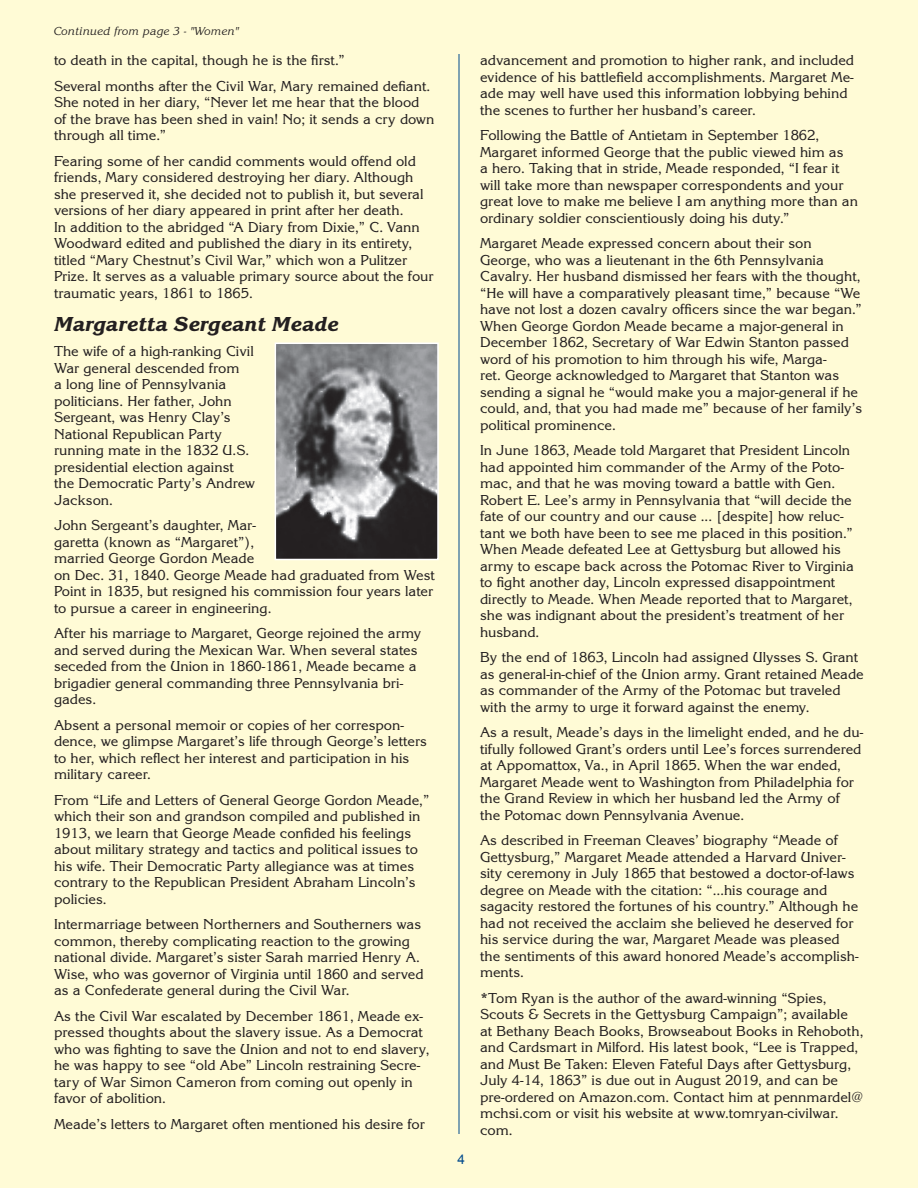
<style>
.page{position:relative;width:918px;height:1188px;background:#fffbd6}
.page>*{position:absolute;margin:0;border:0;box-sizing:border-box;transform-origin:0 0}
.t1{font:21px "Korinna Extra Bold Italic DTC";color:#231f20}
.t2{font:15px/16.5px "Korinna Regular DTC";color:#231f20}
.t3{font:13.5px "Arial";color:#004a8d}
.t4{font:12px "Korinna Regular Italic DTC";color:#231f20}
</style>
<div class="page">
<hr style="left:459px;top:54px;width:1px;height:1080px;background:#004a8d">
<img style="left:278px;top:346px;width:158px;height:211px">
<div style="left:275px;top:343px;width:164px;height:217px;border:2px solid #fff"></div>
<p class="t4" style="left:53px;top:24px;width:187px">Continued from page 3 - "Women"</p>
<p class="t2" style="left:54px;top:48px;width:378px;line-height:25.5px">to death in the capital, though he is the first.”<br>Several months after the Civil War, Mary remained defiant.</p>
<p class="t2" style="left:54px;top:94px;width:382px">She noted in her diary, “Never let me hear that the blood of the brave has been shed in vain! No; it sends a cry down through all time.”</p>
<p class="t2" style="left:54px;top:153px;width:381px">Fearing some of her candid comments would offend old friends, Mary considered destroying her diary. Although she preserved it, she decided not to publish it, but several versions of her diary appeared in print after her death.<br>In addition to the abridged “A Diary from Dixie,” C. Vann Woodward edited and published the diary in its entirety, titled “Mary Chestnut’s Civil War,” which won a Pulitzer Prize. It serves as a valuable primary source about the four traumatic years, 1861 to 1865.</p>
<h1 class="t1" style="left:54px;top:312px;width:286px">Margaretta Sergeant Meade</h1>
<p class="t2" style="left:54px;top:343px;width:203px">The wife of a high-ranking Civil<br>War general descended from<br>a long line of Pennsylvania politicians. Her father, John<br>Sergeant, was Henry Clay’s<br>National Republican Party running mate in the 1832 U.S. presidential election against the Democratic Party’s Andrew<br>Jackson.</p>
<p class="t2" style="left:54px;top:517px;width:382px">John Sergeant’s daughter, Mar-<br>garetta (known as “Margaret”),<br>married George Gordon Meade<br>on Dec. 31, 1840. George Meade had graduated from West Point in 1835, but resigned his commission four years later to pursue a career in engineering.</p>
<p class="t2" style="left:54px;top:625px;width:369px">After his marriage to Margaret, George rejoined the army and served during the Mexican War. When several states seceded from the Union in 1860-1861, Meade became a brigadier general commanding three Pennsylvania bri&shy;gades.</p>
<p class="t2" style="left:54px;top:717px;width:374px">Absent a personal memoir or copies of her correspon&shy;dence, we glimpse Margaret’s life through George’s letters to her, which reflect her interest and participation in his military career.</p>
<p class="t2" style="left:54px;top:792px;width:377px">From “Life and Letters of General George Gordon Meade,” which their son and grandson compiled and published in 1913, we learn that George Meade confided his feelings about military strategy and tactics and political issues to his wife. Their Democratic Party allegiance was at times contrary to the Republican President Abraham Lincoln’s policies.</p>
<p class="t2" style="left:54px;top:916px;width:371px">Intermarriage between Northerners and Southerners was common, thereby complicating reaction to the growing national divide. Margaret’s sister Sarah married Henry A.<br>Wise, who was governor of Virginia until 1860 and served as a Confederate general during the Civil War.</p>
<p class="t2" style="left:54px;top:1008px;width:377px">As the Civil War escalated by December 1861, Meade ex&shy;pressed thoughts about the slavery issue. As a Democrat who was fighting to save the Union and not to end slavery, he was happy to see “old Abe” Lincoln restraining Secre&shy;tary of War Simon Cameron from coming out openly in favor of abolition.</p>
<p class="t2" style="left:54px;top:1116px;width:372px">Meade’s letters to Margaret often mentioned his desire for</p>
<p class="t3" style="left:457px;top:1150px;width:9px">4</p>
<p class="t2" style="left:480px;top:52px;width:375px">advancement and promotion to higher rank, and included evidence of his battlefield accomplishments. Margaret Me&shy;ade may well have used this information lobbying behind the scenes to further her husband’s career.</p>
<p class="t2" style="left:480px;top:127px;width:379px">Following the Battle of Antietam in September 1862, Margaret informed George that the public viewed him as<br>a hero. Taking that in stride, Meade responded, “I fear it will take more than newspaper correspondents and your great love to make me believe I am anything more than an ordinary soldier conscientiously doing his duty.”</p>
<p class="t2" style="left:480px;top:235px;width:384px">Margaret Meade expressed concern about their son George, who was a lieutenant in the 6th Pennsylvania Cavalry. Her husband dismissed her fears with the thought, “He will have a comparatively pleasant time,” because “We have not lost a dozen cavalry officers since the war began.” When George Gordon Meade became a major-general in December 1862, Secretary of War Edwin Stanton passed word of his promotion to him through his wife, Marga-<br>ret. George acknowledged to Margaret that Stanton was sending a signal he “would make you a major-general if he could, and, that you had made me” because of her family’s political prominence.</p>
<p class="t2" style="left:480px;top:442px;width:375px">In June 1863, Meade told Margaret that President Lincoln had appointed him commander of the Army of the Poto&shy;mac, and that he was moving toward a battle with Gen.<br>Robert E. Lee’s army in Pennsylvania that “will decide the fate of our country and our cause ... [despite] how reluc&shy;tant we both have been to see me placed in this position.” When Meade defeated Lee at Gettysburg but allowed his army to escape back across the Potomac River to Virginia to fight another day, Lincoln expressed disappointment directly to Meade. When Meade reported that to Margaret, she was indignant about the president’s treatment of her husband.</p>
<p class="t2" style="left:480px;top:649px;width:385px">By the end of 1863, Lincoln had assigned Ulysses S. Grant as general-in-chief of the Union army. Grant retained Meade as commander of the Army of the Potomac but traveled with the army to urge it forward against the enemy.</p>
<p class="t2" style="left:480px;top:724px;width:385px">As a result, Meade’s days in the limelight ended, and he du&shy;tifully followed Grant’s orders until Lee’s forces surrendered at Appomattox, Va., in April 1865. When the war ended, Margaret Meade went to Washington from Philadelphia for the Grand Review in which her husband led the Army of the Potomac down Pennsylvania Avenue.</p>
<p class="t2" style="left:480px;top:832px;width:380px">As described in Freeman Cleaves’ biography “Meade of Gettysburg,” Margaret Meade attended a Harvard Univer&shy;sity ceremony in July 1865 that bestowed a doctor-of-laws degree on Meade with the citation: “…his courage and sagacity restored the fortunes of his country.” Although he had not received the acclaim she believed he deserved for his service during the war, Margaret Meade was pleased the sentiments of this award honored Meade’s accomplish&shy;ments.</p>
<p class="t2" style="left:480px;top:990px;width:385px">*Tom Ryan is the author of the award-winning “Spies, Scouts &amp; Secrets in the Gettysburg Campaign”; available at Bethany Beach Books, Browseabout Books in Rehoboth, and Cardsmart in Milford. His latest book, “Lee is Trapped, and Must Be Taken: Eleven Fateful Days after Gettysburg, July 4-14, 1863” is due out in August 2019, and can be pre-ordered on Amazon.com. Contact him at pennmardel@ mchsi.com or visit his website at www.tomryan-civilwar. com.</p>
</div>
